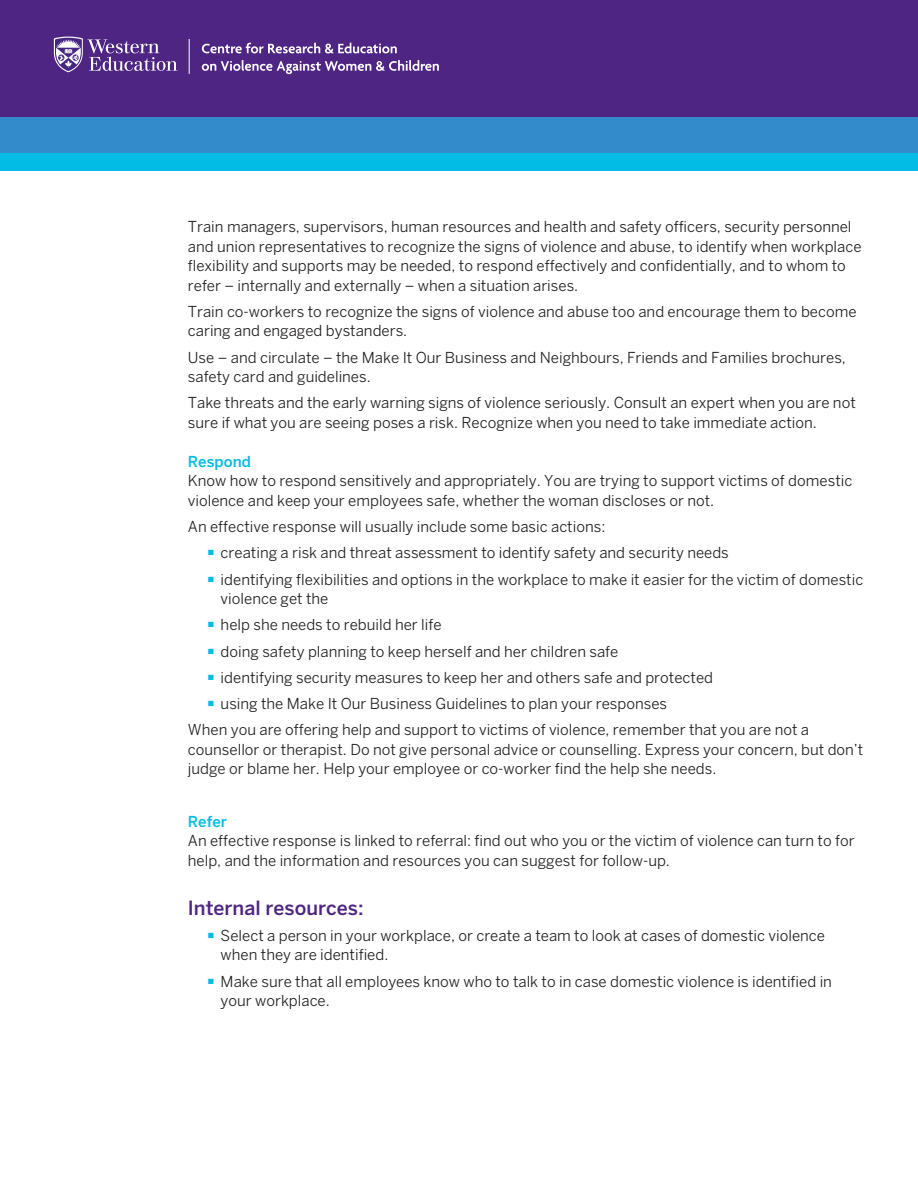
<style>
.page{position:relative;width:918px;height:1188px;background:#fff}
.page>*{position:absolute;margin:0;border:0;box-sizing:border-box;transform-origin:0 0}
.t1{font:500 19.5px "Benton Sans";color:#4e2582}
.t2{font:15px/19.5px "Benton Sans";color:#231f20}
.t3{font:500 15px "Benton Sans";color:#02bce5}
</style>
<div class="page">
<div style="left:0;top:0;width:918px;height:119px;background:#4e2582"></div>
<div style="left:0;top:118px;width:918px;height:38px;background:#348bcb"></div>
<div style="left:0;top:153px;width:918px;height:18px;background:#02bce5"></div>
<svg style="left:54px;top:37px;width:123px;height:35px"></svg>
<hr style="left:189px;top:39px;width:1px;height:35px;background:#fff">
<svg style="left:202px;top:43px;width:195px;height:10px"></svg>
<svg style="left:202px;top:60px;width:237px;height:14px"></svg>
<p class="t2" style="left:188px;top:217px;width:675px">Train managers, supervisors, human resources and health and safety officers, security personnel and union representatives to recognize the signs of violence and abuse, to identify when workplace flexibility and supports may be needed, to respond effectively and confidentially, and to whom to refer – internally and externally – when a situation arises.</p>
<p class="t2" style="left:188px;top:301px;width:670px">Train co-workers to recognize the signs of violence and abuse too and encourage them to become caring and engaged bystanders.</p>
<p class="t2" style="left:188px;top:347px;width:660px">Use – and circulate – the Make It Our Business and Neighbours, Friends and Families brochures, safety card and guidelines.</p>
<p class="t2" style="left:188px;top:393px;width:669px">Take threats and the early warning signs of violence seriously. Consult an expert when you are not sure if what you are seeing poses a risk. Recognize when you need to take immediate action.</p>
<p class="t3" style="left:188px;top:453px;width:64px">Respond</p>
<p class="t2" style="left:188px;top:471px;width:666px">Know how to respond sensitively and appropriately. You are trying to support victims of domestic violence and keep your employees safe, whether the woman discloses or not.</p>
<p class="t2" style="left:188px;top:517px;width:419px">An effective response will usually include some basic actions:</p>
<p class="t2" style="left:208px;top:543px;width:522px"><sup>■</sup> creating a risk and threat assessment to identify safety and security needs</p>
<p class="t2" style="left:221px;top:569px;width:644px;text-indent:-12px"><sup>■</sup> identifying flexibilities and options in the workplace to make it easier for the victim of domestic violence get the</p>
<p class="t2" style="left:208px;top:615px;width:235px"><sup>■</sup> help she needs to rebuild her life</p>
<p class="t2" style="left:208px;top:641px;width:412px"><sup>■</sup> doing safety planning to keep herself and her children safe</p>
<p class="t2" style="left:208px;top:667px;width:506px"><sup>■</sup> identifying security measures to keep her and others safe and protected</p>
<p class="t2" style="left:208px;top:694px;width:461px"><sup>■</sup> using the Make It Our Business Guidelines to plan your responses</p>
<p class="t2" style="left:188px;top:720px;width:677px">When you are offering help and support to victims of violence, remember that you are not a counsellor or therapist. Do not give personal advice or counselling. Express your concern, but don’t judge or blame her. Help your employee or co-worker find the help she needs.</p>
<p class="t3" style="left:188px;top:813px;width:41px">Refer</p>
<p class="t2" style="left:188px;top:831px;width:668px">An effective response is linked to referral: find out who you or the victim of violence can turn to for help, and the information and resources you can suggest for follow-up.</p>
<p class="t1" style="left:188px;top:896px;width:177px">Internal resources:</p>
<p class="t2" style="left:221px;top:925px;width:606px;text-indent:-12px"><sup>■</sup> Select a person in your workplace, or create a team to look at cases of domestic violence when they are identified.</p>
<p class="t2" style="left:221px;top:971px;width:613px;text-indent:-12px"><sup>■</sup> Make sure that all employees know who to talk to in case domestic violence is identified in your workplace.</p>
</div>
